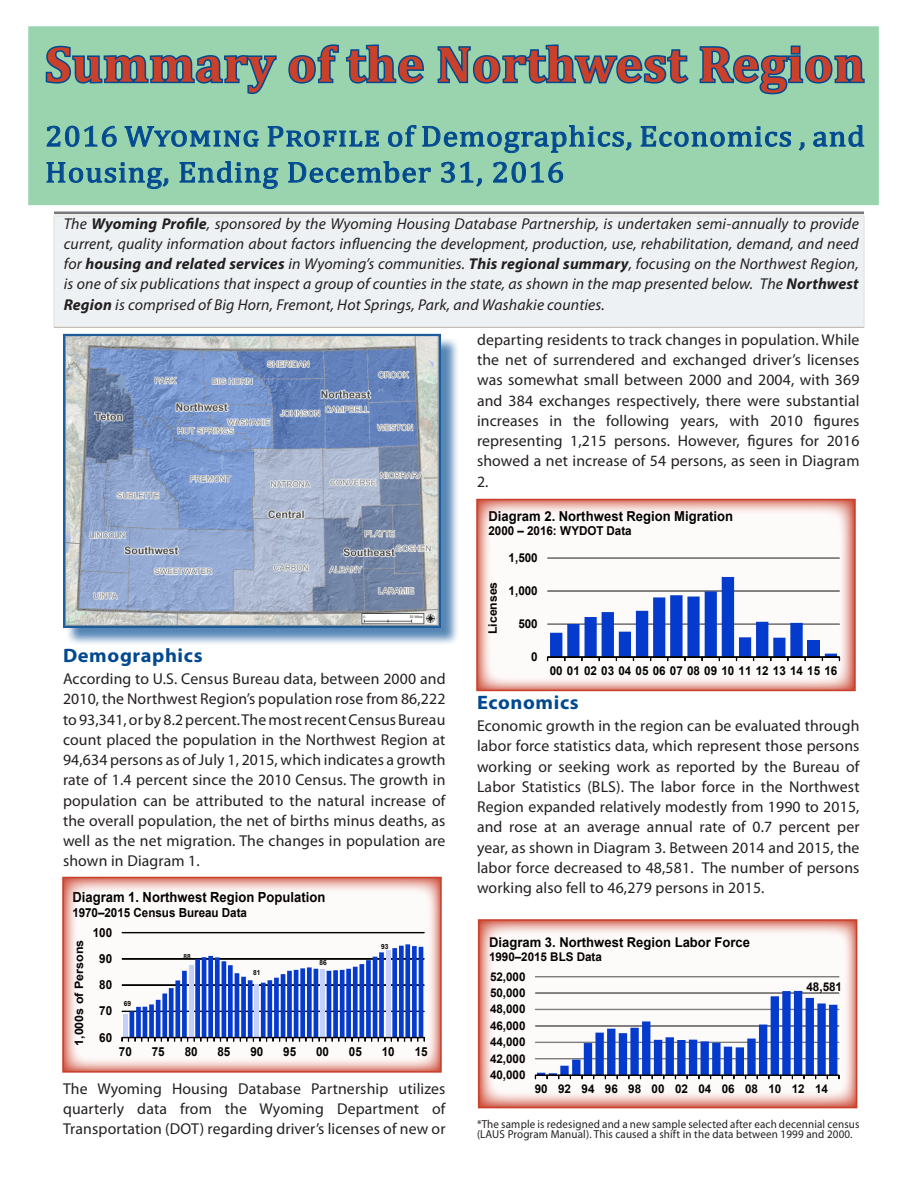
<style>
.page{position:relative;width:918px;height:1188px;background:#fff}
.page>*{position:absolute;margin:0;border:0;box-sizing:border-box;transform-origin:0 0}
.RegSum_Header_1{font:700 51px "Cambria";letter-spacing:.015em;color:#c9402b}
.RegSum_Header_1-2{font:29.4px/36px "Cambria";letter-spacing:.03em;color:#014990;scale:1.07 1}
.RegSum_Header_1-3{font:700 19.5px "Myriad Pro";letter-spacing:.03em;color:#014990;scale:1.05 1}
.RegSum_Body_Text{font:15.75px/20.2px "Myriad Pro";letter-spacing:.01em;color:#231f20;text-align:justify}
.RegSum_Body_Text-2{font:italic 15.75px/20.2px "Myriad Pro";letter-spacing:.01em;color:#231f20;text-align:justify}
.t1{font:700 13.95px "Arial";color:#000;scale:.94 1}
.t2{font:700 13.65px "Arial";color:#000;scale:.95 1}
.t3{font:700 13.5px "Arial";color:#000}
.t4{font:700 12.45px "Arial";letter-spacing:-.005em;color:#000;scale:.94 1}
.t5{font:700 12.3px "Arial";letter-spacing:-.005em;color:#000;scale:.95 1}
.t6{font:700 12px "Arial";letter-spacing:-.005em;color:#000}
.t7{font:700 11.7px "Arial";color:#000;scale:1.07 1}
.t8{font:700 11.7px "Arial";color:#000;scale:1.05 1}
.RegSum_Body_Text-3{font:11.55px/10.8px "Myriad Pro";letter-spacing:.015em;color:#231f20;scale:.95 1}
.t9{font:700 7.05px "Arial";letter-spacing:-.005em;color:#000;scale:.94 1}
.s1{font-weight:700}
</style>
<div class="page">
<div style="left:28px;top:26px;width:851px;height:179px;background:#99d4af;border:2px solid #80ca9c"></div>
<hr style="left:54px;top:212px;width:810px;height:2px;background:#77787b">
<hr style="left:54px;top:325px;width:810px;height:3px;background:#77787b">
<div style="left:54px;top:216px;width:810px;height:111px;background:#edf1f3"></div>
<div style="left:53px;top:215px;width:812px;height:112px;border:2px solid #e9e6e0"></div>
<div style="left:65px;top:336px;width:397px;height:313px;background:#014990;opacity:.75"></div>
<img style="left:66px;top:337px;width:372px;height:288px">
<div style="left:63px;top:334px;width:378px;height:294px;border:2px solid #014990"></div>
<svg style="left:65px;top:880px;width:374px;height:190px"></svg>
<div style="left:122px;top:933px;width:302px;height:105px;background:#fff"></div>
<hr style="left:122px;top:932px;width:302px;height:1px;background:#000">
<svg style="left:122px;top:944px;width:303px;height:97px"></svg>
<div style="left:62px;top:877px;width:380px;height:196px;border:2px solid #c9402b"></div>
<svg style="left:481px;top:922px;width:373px;height:183px"></svg>
<div style="left:535px;top:977px;width:304px;height:98px;background:#fff"></div>
<hr style="left:535px;top:976px;width:304px;height:1px;background:#7f7f7f">
<svg style="left:535px;top:991px;width:305px;height:88px"></svg>
<div style="left:478px;top:919px;width:379px;height:189px;border:2px solid #c9402b"></div>
<svg style="left:479px;top:502px;width:374px;height:186px"></svg>
<div style="left:548px;top:558px;width:291px;height:99px;background:#fff"></div>
<hr style="left:548px;top:558px;width:292px;height:1px;background:#7f7f7f">
<svg style="left:547px;top:577px;width:293px;height:84px"></svg>
<div style="left:476px;top:499px;width:380px;height:192px;border:2px solid #c9402b"></div>
<svg style="left:45px;top:45px;width:232px;height:49px"></svg>
<svg style="left:288px;top:44px;width:136px;height:40px"></svg>
<svg style="left:437px;top:44px;width:252px;height:40px"></svg>
<svg style="left:699px;top:45px;width:166px;height:50px"></svg>
<svg style="left:46px;top:125px;width:71px;height:22px"></svg>
<svg style="left:124px;top:126px;width:135px;height:21px"></svg>
<svg style="left:267px;top:126px;width:112px;height:21px"></svg>
<svg style="left:388px;top:125px;width:244px;height:28px"></svg>
<svg style="left:640px;top:126px;width:151px;height:21px"></svg>
<svg style="left:799px;top:142px;width:6px;height:9px"></svg>
<svg style="left:813px;top:125px;width:52px;height:22px"></svg>
<svg style="left:46px;top:162px;width:123px;height:27px"></svg>
<svg style="left:179px;top:161px;width:99px;height:28px"></svg>
<svg style="left:288px;top:161px;width:143px;height:22px"></svg>
<svg style="left:441px;top:162px;width:41px;height:25px"></svg>
<svg style="left:493px;top:161px;width:70px;height:22px"></svg>
<p class="RegSum_Header_1" style="left:45px;top:28px;width:821px">Summary of the Northwest Region</p>
<p class="RegSum_Header_1-2" style="left:45px;top:118px;width:768px">2016 Wyoming Profile of Demographics, Economics , and<br>Housing, Ending December 31, 2016</p>
<p class="RegSum_Body_Text-2" style="left:64px;top:213px;width:797px">The <span class="s1">Wyoming Profile</span>, sponsored by the Wyoming Housing Database Partnership, is undertaken semi-annually to provide current, quality information about factors influencing the development, production, use, rehabilitation, demand, and need for <span class="s1">housing and related services</span> in Wyoming’s communities. <span class="s1">This regional summary</span>, focusing on the Northwest Region, is one of six publications that inspect a group of counties in the state, as shown in the map presented below. The <span class="s1">Northwest Region</span> is comprised of Big Horn, Fremont, Hot Springs, Park, and Washakie counties.</p>
<p class="RegSum_Body_Text" style="left:477px;top:329px;width:384px">departing residents to track changes in population. While the net of surrendered and exchanged driver’s licenses was somewhat small between 2000 and 2004, with 369 and 384 exchanges respectively, there were substantial increases in the following years, with 2010 figures representing 1,215 persons. However, figures for 2016 showed a net increase of 54 persons, as seen in Diagram 2.</p>
<p class="t2" style="left:489px;top:507px;width:259px">Diagram 2. Northwest Region Migration</p>
<p class="t5" style="left:489px;top:523px;width:152px">2000 – 2016: WYDOT Data</p>
<p class="RegSum_Header_1-3" style="left:63px;top:643px;width:134px">Demographics</p>
<p class="RegSum_Body_Text" style="left:63px;top:668px;width:384px">According to U.S. Census Bureau data, between 2000 and 2010, the Northwest Region’s population rose from 86,222 to 93,341, or by 8.2 percent. The most recent Census Bureau count placed the population in the Northwest Region at 94,634 persons as of July 1, 2015, which indicates a growth rate of 1.4 percent since the 2010 Census. The growth in population can be attributed to the natural increase of the overall population, the net of births minus deaths, as well as the net migration. The changes in population are shown in Diagram 1.</p>
<p class="t1" style="left:72px;top:888px;width:271px">Diagram 1. Northwest Region Population</p>
<p class="t4" style="left:72px;top:904px;width:187px">1970–2015 Census Bureau Data</p>
<p class="t7" style="left:71px;top:1046px;width:101px;rotate:-90deg">1,000s of Persons</p>
<p class="t4" style="left:93px;top:924px;width:22px">100</p>
<p class="t4" style="left:99px;top:950px;width:15px">90</p>
<p class="t4" style="left:99px;top:977px;width:15px">80</p>
<p class="t4" style="left:99px;top:1003px;width:15px">70</p>
<p class="t4" style="left:99px;top:1029px;width:15px">60</p>
<p class="t9" style="left:124px;top:999px;width:9px">69</p>
<p class="t9" style="left:183px;top:952px;width:9px">88</p>
<p class="t9" style="left:253px;top:968px;width:9px">81</p>
<p class="t9" style="left:320px;top:958px;width:9px">86</p>
<p class="t9" style="left:381px;top:942px;width:9px">93</p>
<p class="t4" style="left:119px;top:1044px;width:15px">70</p>
<p class="t4" style="left:152px;top:1044px;width:15px">75</p>
<p class="t4" style="left:185px;top:1044px;width:15px">80</p>
<p class="t4" style="left:218px;top:1044px;width:15px">85</p>
<p class="t4" style="left:250px;top:1044px;width:15px">90</p>
<p class="t4" style="left:283px;top:1044px;width:15px">95</p>
<p class="t4" style="left:316px;top:1044px;width:15px">00</p>
<p class="t4" style="left:349px;top:1044px;width:15px">05</p>
<p class="t4" style="left:382px;top:1044px;width:15px">10</p>
<p class="t4" style="left:415px;top:1044px;width:15px">15</p>
<p class="RegSum_Body_Text" style="left:63px;top:1078px;width:384px">The Wyoming Housing Database Partnership utilizes quarterly data from the Wyoming Department of Transportation (DOT) regarding driver’s licenses of new or</p>
<p class="t8" style="left:485px;top:634px;width:51px;rotate:-90deg">Licenses</p>
<p class="t5" style="left:509px;top:549px;width:32px">1,500</p>
<p class="t5" style="left:509px;top:582px;width:32px">1,000</p>
<p class="t5" style="left:518px;top:615px;width:22px">500</p>
<p class="t5" style="left:531px;top:648px;width:8px">0</p>
<p class="t5" style="left:550px;top:663px;width:304px">00 01 02 03 04 05 06 07 08 09 10 11 12 13 14 15 16</p>
<p class="RegSum_Header_1-3" style="left:477px;top:690px;width:98px">Economics</p>
<p class="RegSum_Body_Text" style="left:477px;top:715px;width:384px">Economic growth in the region can be evaluated through labor force statistics data, which represent those persons working or seeking work as reported by the Bureau of Labor Statistics (BLS). The labor force in the Northwest Region expanded relatively modestly from 1990 to 2015, and rose at an average annual rate of 0.7 percent per year, as shown in Diagram 3. Between 2014 and 2015, the labor force decreased to 48,581. The number of persons working also fell to 46,279 persons in 2015.</p>
<p class="t3" style="left:489px;top:933px;width:263px">Diagram 3. Northwest Region Labor Force</p>
<p class="t6" style="left:489px;top:949px;width:114px">1990–2015 BLS Data</p>
<p class="t6" style="left:490px;top:968px;width:37px">52,000</p>
<p class="t6" style="left:490px;top:985px;width:37px">50,000</p>
<p class="t6" style="left:490px;top:1001px;width:37px">48,000</p>
<p class="t6" style="left:490px;top:1018px;width:37px">46,000</p>
<p class="t6" style="left:490px;top:1034px;width:37px">44,000</p>
<p class="t6" style="left:490px;top:1050px;width:37px">42,000</p>
<p class="t6" style="left:490px;top:1067px;width:37px">40,000</p>
<p class="t6" style="left:807px;top:979px;width:37px">48,581</p>
<p class="t6" style="left:535px;top:1081px;width:295px">90 92 94 96 98 00 02 04 06 08 10 12 14</p>
<p class="RegSum_Body_Text-3" style="left:477px;top:1118px;width:404px">*The sample is redesigned and a new sample selected after each decennial census (LAUS Program Manual). This caused a shift in the data between 1999 and 2000.</p>
</div>
